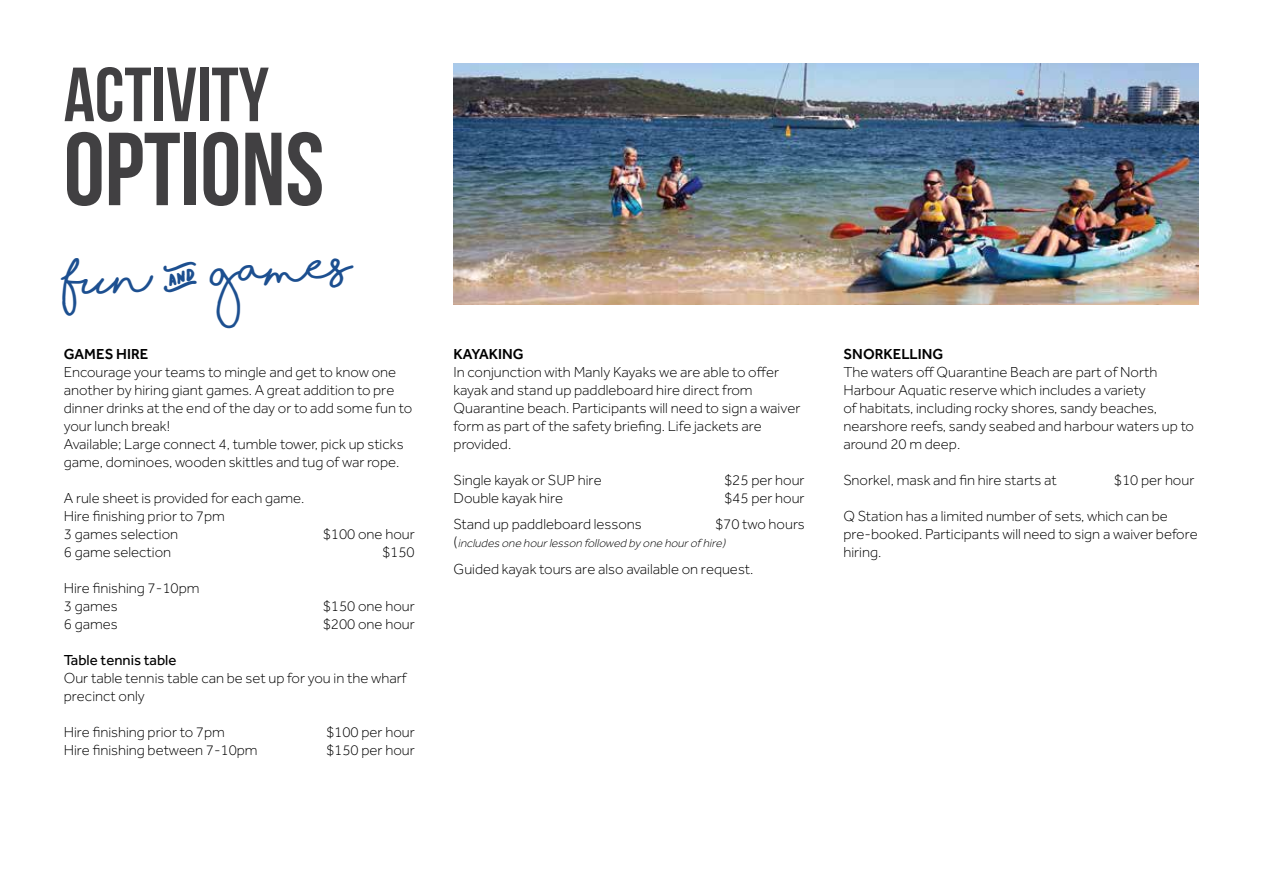
<style>
.page{position:relative;width:1263px;height:893px;background:#fff}
.page>*{position:absolute;margin:0;border:0;box-sizing:border-box;transform-origin:0 0}
.t1{font:103.5px "Bebas Neue";color:#414042}
.t2{font:76.5px "Bebas Neue";color:#414042}
.t3{font:700 45px "Shorelines Script";color:#1c4f90}
.t4{font:300 15px/18px "Effra";color:#000}
.t5{font:500 15px "Effra";color:#000}
.t6{font:15px "Effra";color:#000}
.t7{font:italic 300 12px "Effra";color:#000}
.s1{font-style:normal;font-size:15px}
</style>
<div class="page">
<img style="left:454px;top:64px;width:744px;height:240px">
<h2 class="t2" style="left:64px;top:53px;width:207px">ACTIVITY</h2>
<h1 class="t1" style="left:64px;top:113px;width:262px">OPTIONS</h1>
<h3 class="t3" style="left:64px;top:262px;width:289px;rotate:-3deg">fun &amp; games</h3>
<p class="t5" style="left:64px;top:345px;width:86px">GAMES HIRE</p>
<p class="t4" style="left:64px;top:363px;width:350px">Encourage your teams to mingle and get to know one another by hiring giant games. A great addition to pre dinner drinks at the end of the day or to add some fun to your lunch break!<br>Available; Large connect 4, tumble tower, pick up sticks game, dominoes, wooden skittles and tug of war rope.</p>
<p class="t4" style="left:64px;top:489px;width:242px">A rule sheet is provided for each game.<br>Hire finishing prior to 7pm<br>3 games selection</p>
<p class="t4" style="left:323px;top:525px;width:94px">$100 one hour</p>
<p class="t4" style="left:64px;top:543px;width:109px">6 game selection</p>
<p class="t4" style="left:382px;top:543px;width:34px">$150</p>
<p class="t4" style="left:64px;top:579px;width:137px">Hire finishing 7-10pm<br>3 games</p>
<p class="t4" style="left:323px;top:597px;width:94px">$150 one hour</p>
<p class="t4" style="left:64px;top:615px;width:55px">6 games</p>
<p class="t4" style="left:323px;top:615px;width:94px">$200 one hour</p>
<p class="t6" style="left:64px;top:651px;width:114px">Table tennis table</p>
<p class="t4" style="left:64px;top:669px;width:344px">Our table tennis table can be set up for you in the wharf precinct only</p>
<p class="t4" style="left:64px;top:723px;width:163px">Hire finishing prior to 7pm</p>
<p class="t4" style="left:326px;top:723px;width:90px">$100 per hour</p>
<p class="t4" style="left:64px;top:741px;width:195px">Hire finishing between 7-10pm</p>
<p class="t4" style="left:326px;top:741px;width:90px">$150 per hour</p>
<p class="t5" style="left:454px;top:345px;width:72px">KAYAKING</p>
<p class="t4" style="left:454px;top:363px;width:348px">In conjunction with Manly Kayaks we are able to offer kayak and stand up paddleboard hire direct from Quarantine beach. Participants will need to sign a waiver form as part of the safety briefing. Life jackets are provided.</p>
<p class="t4" style="left:454px;top:471px;width:150px">Single kayak or SUP hire</p>
<p class="t4" style="left:724px;top:471px;width:82px">$25 per hour</p>
<p class="t4" style="left:454px;top:489px;width:111px">Double kayak hire</p>
<p class="t4" style="left:724px;top:489px;width:82px">$45 per hour</p>
<p class="t4" style="left:454px;top:515px;width:190px">Stand up paddleboard lessons</p>
<p class="t4" style="left:715px;top:515px;width:91px">$70 two hours</p>
<p class="t7" style="left:454px;top:536px;width:276px"><span class="s1">(</span> includes one hourlesson followed by one hourof hire)</p>
<p class="t4" style="left:454px;top:560px;width:301px">Guided kayak tours are also available on request.</p>
<p class="t5" style="left:843px;top:345px;width:102px">SNORKELLING</p>
<p class="t4" style="left:843px;top:363px;width:352px">The waters off Quarantine Beach are part of North Harbour Aquatic reserve which includes a variety<br>of habitats, including rocky shores, sandy beaches, nearshore reefs, sandy seabed and harbour waters up to around 20 m deep.</p>
<p class="t4" style="left:843px;top:471px;width:215px">Snorkel, mask and fin hire starts at</p>
<p class="t4" style="left:1114px;top:471px;width:82px">$10 per hour</p>
<p class="t4" style="left:843px;top:507px;width:356px">Q Station has a limited number of sets, which can be pre-booked. Participants will need to sign a waiver before hiring.</p>
</div>
